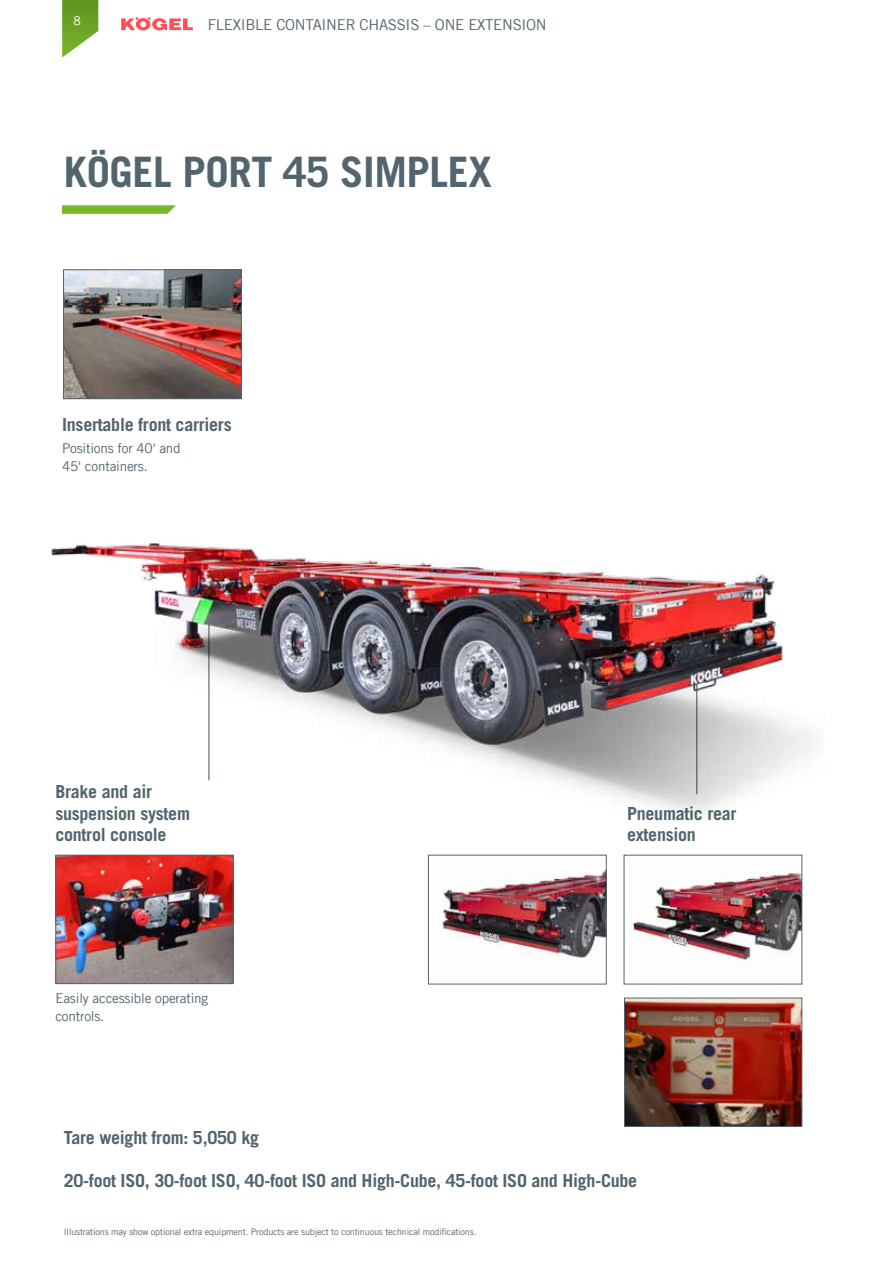
<style>
.page{position:relative;width:893px;height:1263px;background:#fff}
.page>*{position:absolute;margin:0;border:0;box-sizing:border-box;transform-origin:0 0}
.t1{font:700 42px "Trade Gothic LT Com";letter-spacing:-.01em;color:#52646d}
.t2{font:700 18px/21.6px "Trade Gothic LT Com";letter-spacing:-.015em;color:#52646d}
.t3{font:15px "Trade Gothic LT Com";letter-spacing:-.02em;color:#52646d}
.t4{font:13.5px/18px "Trade Gothic LT Com";letter-spacing:-.015em;color:#52646d}
.t5{font:12px "Trade Gothic LT Com";color:#fff}
.t6{font:9px "Trade Gothic LT Com";letter-spacing:-.015em;color:#52646d}
</style>
<div class="page">
<svg style="left:62px;top:0;width:36px;height:58px"></svg>
<svg style="left:121px;top:17px;width:72px;height:13px"></svg>
<svg style="left:62px;top:205px;width:114px;height:9px"></svg>
<img style="left:626px;top:1000px;width:174px;height:125px">
<div style="left:624px;top:998px;width:178px;height:129px;border:1px solid #52646d"></div>
<img style="left:51px;top:539px;width:767px;height:274px">
<img style="left:65px;top:271px;width:175px;height:126px">
<div style="left:63px;top:269px;width:179px;height:130px;border:1px solid #52646d"></div>
<img style="left:442px;top:870px;width:163px;height:88px">
<div style="left:428px;top:855px;width:179px;height:129px;border:1px solid #52646d"></div>
<img style="left:626px;top:872px;width:174px;height:98px">
<div style="left:624px;top:855px;width:178px;height:129px;border:1px solid #52646d"></div>
<img style="left:57px;top:857px;width:175px;height:125px">
<div style="left:55px;top:855px;width:179px;height:129px;border:1px solid #52646d"></div>
<p class="t5" style="left:73px;top:14px;width:9px">8</p>
<p class="t3" style="left:208px;top:16px;width:340px">FLEXIBLE CONTAINER CHASSIS – ONE EXTENSION</p>
<h1 class="t1" style="left:64px;top:147px;width:429px">KÖGEL PORT 45 SIMPLEX</h1>
<p class="t2" style="left:62px;top:413px;width:171px">Insertable front carriers</p>
<p class="t4" style="left:62px;top:439px;width:120px">Positions for 40' and<br>45' containers.</p>
<p class="t2" style="left:55px;top:781px;width:136px">Brake and air suspension system control console</p>
<p class="t4" style="left:55px;top:988px;width:154px">Easily accessible operating controls.</p>
<p class="t2" style="left:64px;top:1126px;width:197px">Tare weight from: 5,050 kg</p>
<p class="t2" style="left:627px;top:802px;width:111px">Pneumatic rear extension</p>
<p class="t2" style="left:64px;top:1169px;width:575px">20-foot ISO, 30-foot ISO, 40-foot ISO and High-Cube, 45-foot ISO and High-Cube</p>
<p class="t6" style="left:64px;top:1227px;width:414px">Illustrations may show optional extra equipment. Products are subject to continuous technical modifications.</p>
</div>
